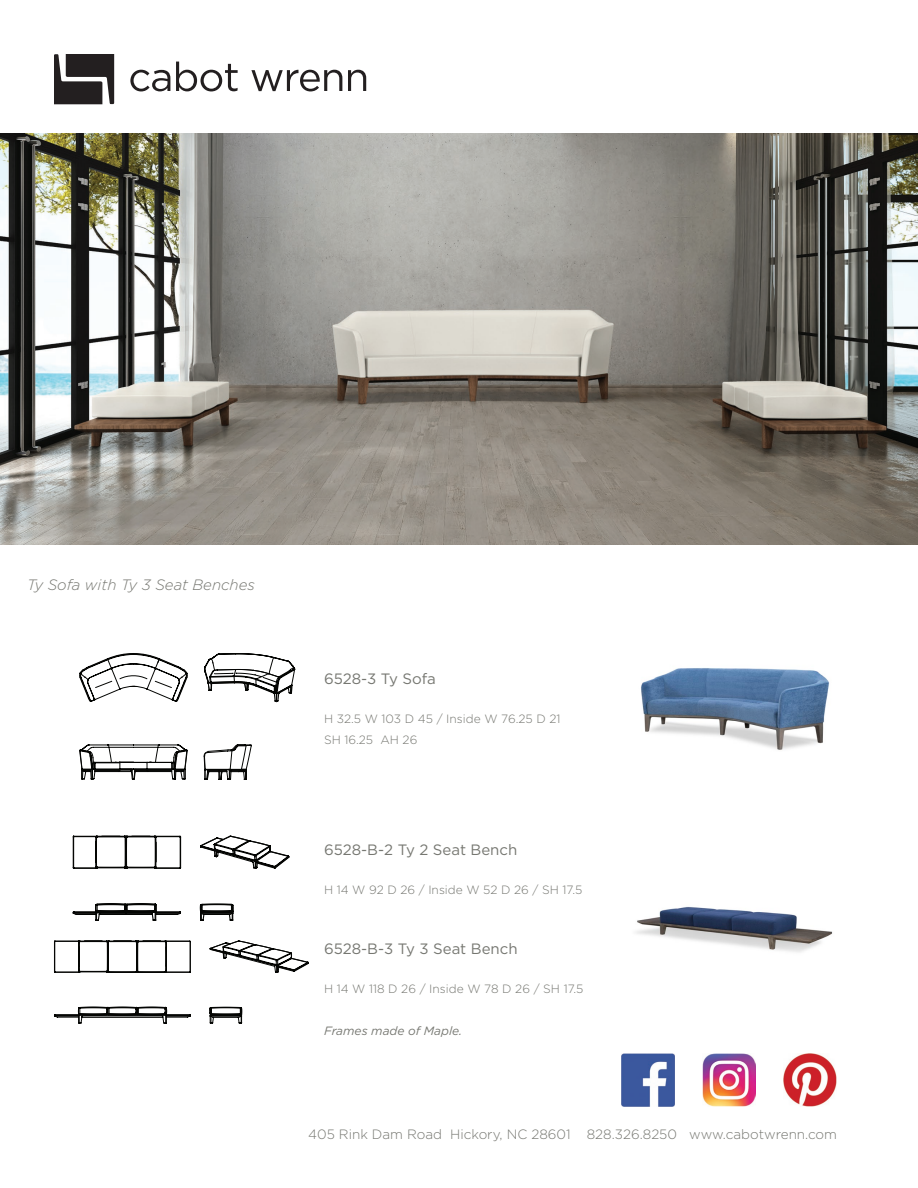
<style>
.page{position:relative;width:918px;height:1188px;background:#fff}
.page>*{position:absolute;margin:0;border:0;box-sizing:border-box;transform-origin:0 0}
.t1{font:15px "Gotham";color:#767771}
.t2{font:italic 300 15px "Gotham";color:#767771}
.t3{font:300 13.5px "Gotham";color:#767771}
.t4{font:300 12px "Gotham";color:#767771}
.t5{font:italic 12px "Gotham";color:#767771}
</style>
<div class="page">
<svg style="left:130px;top:70px;width:40px;height:21px"></svg>
<svg style="left:176px;top:62px;width:62px;height:29px"></svg>
<svg style="left:251px;top:70px;width:91px;height:21px"></svg>
<svg style="left:348px;top:70px;width:18px;height:21px"></svg>
<svg style="left:54px;top:54px;width:60px;height:50px;background:#464344"></svg>
<img style="left:621px;top:1053px;width:54px;height:54px">
<img style="left:702px;top:1053px;width:54px;height:54px">
<img style="left:783px;top:1053px;width:54px;height:54px">
<img style="left:641px;top:668px;width:188px;height:82px">
<img style="left:636px;top:906px;width:197px;height:46px">
<img style="left:0;top:134px;width:918px;height:411px">
<svg style="left:79px;top:653px;width:217px;height:127px"></svg>
<svg style="left:72px;top:835px;width:218px;height:86px"></svg>
<svg style="left:54px;top:940px;width:255px;height:84px"></svg>
<p class="t2" style="left:27px;top:576px;width:229px">Ty Sofa with Ty 3 Seat Benches</p>
<p class="t1" style="left:324px;top:669px;width:113px">6528-3 Ty Sofa</p>
<p class="t4" style="left:324px;top:712px;width:238px">H 32.5 W 103 D 45 / Inside W 76.25 D 21</p>
<p class="t4" style="left:324px;top:733px;width:95px">SH 16.25 AH 26</p>
<p class="t1" style="left:324px;top:840px;width:195px">6528-B-2 Ty 2 Seat Bench</p>
<p class="t4" style="left:324px;top:882px;width:260px">H 14 W 92 D 26 / Inside W 52 D 26 / SH 17.5</p>
<p class="t1" style="left:324px;top:939px;width:195px">6528-B-3 Ty 3 Seat Bench</p>
<p class="t4" style="left:324px;top:981px;width:261px">H 14 W 118 D 26 / Inside W 78 D 26 / SH 17.5</p>
<p class="t5" style="left:324px;top:1023px;width:140px">Frames made of Maple.</p>
<p class="t3" style="left:308px;top:1126px;width:530px">405 Rink Dam Road Hickory, NC 28601 828.326.8250 www.cabotwrenn.com</p>
</div>
